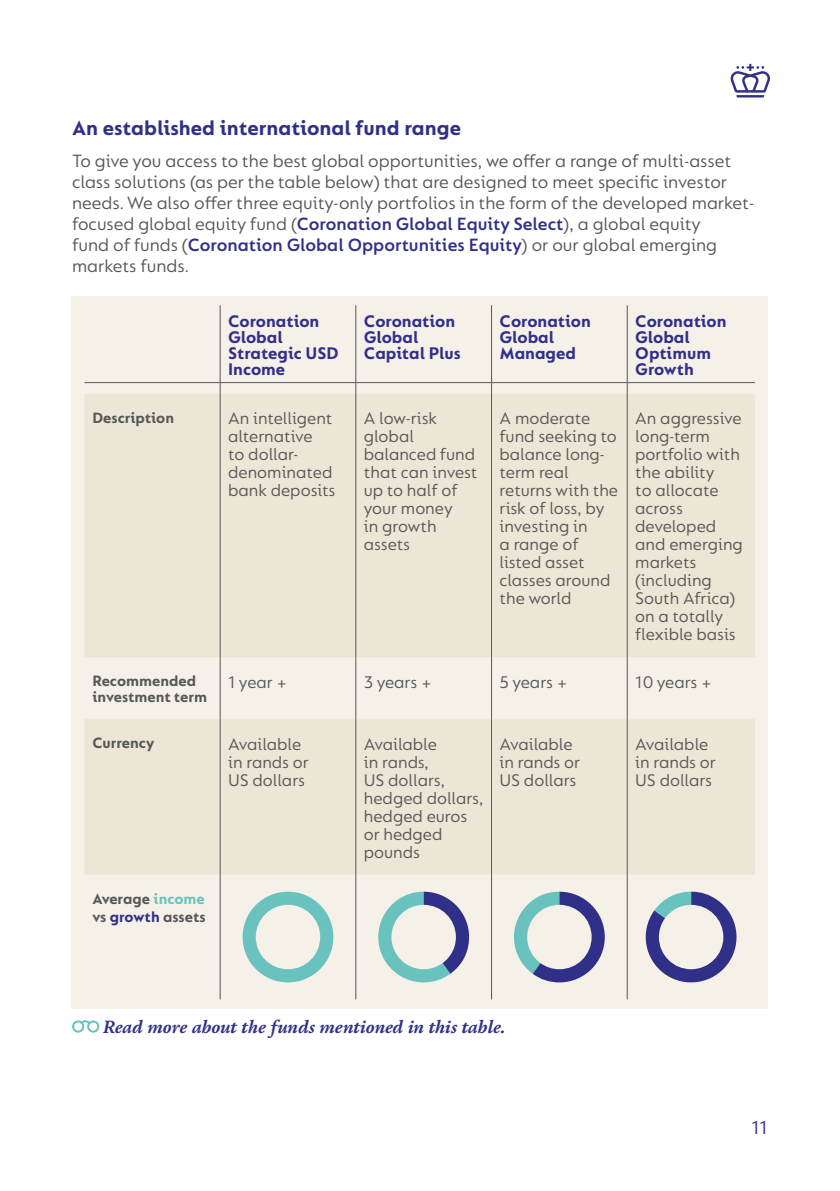
<style>
.page{position:relative;width:840px;height:1191px;background:#fff}
.page>*{position:absolute;margin:0;border:0;box-sizing:border-box;transform-origin:0 0}
.t1{font:700 22px "FS Lucas";color:#313089}
.t2{font:20px "FS Lucas";color:#313089}
.t3{font:19px/21px "FS Lucas";color:#575756}
.t4{font:18px/18px "FS Lucas";color:#575756}
.t5{font:700 18px/16px "FS Lucas";color:#313089}
.t6{font:italic 700 18px "FS Brabo";letter-spacing:-.005em;color:#313089}
.t7{font:700 16px/16px "FS Lucas";color:#575756}
.s1{font-weight:600;color:#313089}
.s2{color:#6ac2bf}
.s3{color:#313089}
</style>
<div class="page">
<svg style="left:730px;top:64px;width:40px;height:34px"></svg>
<div style="left:71px;top:296px;width:696px;height:712px;background:#f5f1e9"></div>
<svg style="left:84px;top:394px;width:670px;height:480px;background:#ebe7d8"></svg>
<hr style="left:84px;top:382px;width:136px;height:1px;background:#575756">
<hr style="left:220px;top:382px;width:135px;height:1px;background:#575756">
<hr style="left:355px;top:382px;width:136px;height:1px;background:#575756">
<hr style="left:491px;top:382px;width:136px;height:1px;background:#575756">
<hr style="left:627px;top:382px;width:127px;height:1px;background:#575756">
<hr style="left:220px;top:305px;width:1px;height:77px;background:#575756">
<hr style="left:355px;top:305px;width:1px;height:77px;background:#575756">
<hr style="left:491px;top:305px;width:1px;height:77px;background:#575756">
<hr style="left:626px;top:305px;width:1px;height:77px;background:#575756">
<hr style="left:220px;top:657px;width:1px;height:62px;background:#575756">
<hr style="left:355px;top:657px;width:1px;height:62px;background:#575756">
<hr style="left:491px;top:657px;width:1px;height:62px;background:#575756">
<hr style="left:626px;top:657px;width:1px;height:62px;background:#575756">
<hr style="left:220px;top:719px;width:1px;height:155px;background:#575756">
<hr style="left:355px;top:719px;width:1px;height:155px;background:#575756">
<hr style="left:491px;top:719px;width:1px;height:155px;background:#575756">
<hr style="left:626px;top:719px;width:1px;height:155px;background:#575756">
<hr style="left:220px;top:874px;width:1px;height:125px;background:#575756">
<hr style="left:355px;top:874px;width:1px;height:125px;background:#575756">
<hr style="left:491px;top:874px;width:1px;height:125px;background:#575756">
<hr style="left:626px;top:874px;width:1px;height:125px;background:#575756">
<hr style="left:220px;top:394px;width:1px;height:263px;background:#575756">
<hr style="left:355px;top:394px;width:1px;height:263px;background:#575756">
<hr style="left:491px;top:394px;width:1px;height:263px;background:#575756">
<hr style="left:626px;top:394px;width:1px;height:263px;background:#575756">
<svg style="left:242px;top:891px;width:91px;height:91px"></svg>
<svg style="left:378px;top:891px;width:91px;height:92px"></svg>
<svg style="left:514px;top:891px;width:90px;height:91px"></svg>
<svg style="left:645px;top:891px;width:92px;height:92px"></svg>
<svg style="left:82px;top:1020px;width:7px;height:7px"></svg>
<div style="left:72px;top:1020px;width:12px;height:12px;border:2px solid #6ac2bf;border-radius:50%"></div>
<div style="left:87px;top:1020px;width:12px;height:12px;border:2px solid #6ac2bf;border-radius:50%"></div>
<p class="t1" style="left:72px;top:116px;width:390px">An established international fund range</p>
<p class="t3" style="left:72px;top:150px;width:683px">To give you access to the best global opportunities, we offer a range of multi-asset class solutions (as per the table below) that are designed to meet specific investor needs. We also offer three equity-only portfolios in the form of the developed market&shy;focused global equity fund (<span class="s1">Coronation Global Equity Select</span>), a global equity<br>fund of funds (<span class="s1">Coronation Global Opportunities Equity</span>) or our global emerging markets funds.</p>
<p class="t5" style="left:228px;top:312px;width:112px">Coronation<br>Global<br>Strategic USD<br>Income</p>
<p class="t5" style="left:363px;top:312px;width:98px">Coronation<br>Global<br>Capital Plus</p>
<p class="t5" style="left:499px;top:312px;width:93px">Coronation<br>Global<br>Managed</p>
<p class="t5" style="left:635px;top:312px;width:93px">Coronation<br>Global<br>Optimum<br>Growth</p>
<p class="t7" style="left:92px;top:409px;width:83px">Description</p>
<p class="t4" style="left:228px;top:409px;width:109px">An intelligent alternative<br>to dollar&shy;denominated bank deposits</p>
<p class="t4" style="left:363px;top:409px;width:115px">A low-risk global balanced fund that can invest up to half of your money<br>in growth assets</p>
<p class="t4" style="left:499px;top:409px;width:120px">A moderate fund seeking to balance long&shy;term real returns with the risk of loss, by investing in<br>a range of listed asset classes around the world</p>
<p class="t4" style="left:635px;top:409px;width:109px">An aggressive long-term portfolio with the ability<br>to allocate across developed and emerging markets (including<br>South Africa) on a totally flexible basis</p>
<p class="t7" style="left:92px;top:673px;width:116px">Recommended investment term</p>
<p class="t4" style="left:228px;top:672px;width:61px">1 year +</p>
<p class="t4" style="left:363px;top:672px;width:69px">3 years +</p>
<p class="t4" style="left:499px;top:672px;width:69px">5 years +</p>
<p class="t4" style="left:635px;top:672px;width:78px">10 years +</p>
<p class="t7" style="left:92px;top:734px;width:63px">Currency</p>
<p class="t4" style="left:228px;top:734px;width:82px">Available in rands or<br>US dollars</p>
<p class="t4" style="left:363px;top:734px;width:121px">Available<br>in rands,<br>US dollars, hedged dollars, hedged euros or hedged pounds</p>
<p class="t4" style="left:499px;top:734px;width:82px">Available in rands or<br>US dollars</p>
<p class="t4" style="left:635px;top:734px;width:82px">Available in rands or<br>US dollars</p>
<p class="t7" style="left:92px;top:889px;width:115px;line-height:18px">Average <span class="s2">income </span>vs <span class="s3">growth</span> assets</p>
<p class="t6" style="left:103px;top:1013px;width:404px">Read more about the funds mentioned in this table.</p>
<p class="t2" style="left:751px;top:1116px;width:18px">11</p>
</div>
